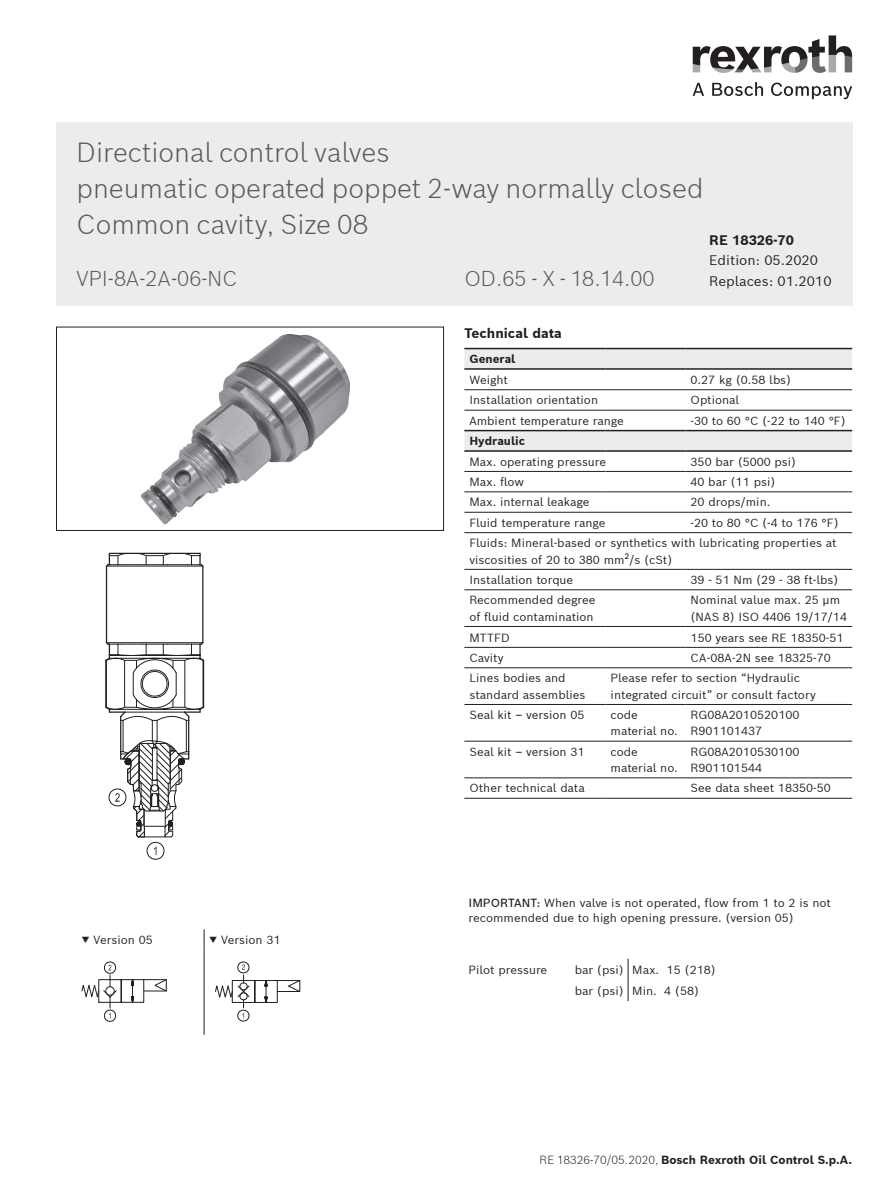
<style>
.page{position:relative;width:893px;height:1191px;background:#fff}
.page>*{position:absolute;margin:0;border:0;box-sizing:border-box;transform-origin:0 0}
._01_2_Titel-Headline{font:300 27px "Bosch Sans";color:#57585a}
._01_2_Titel-Headline-2{font:300 21px "Bosch Sans";color:#57585a}
._04_1_Body_text_9pt{font:13.5px "Bosch Sans";color:#231f20}
._03_1_Subheadline_sp{font:700 13.5px "Bosch Sans";color:#231f20}
._04_1_Body_text_9pt-2{font:700 13.5px "Bosch Sans";color:#231f20}
._07_2_Table_7_7pt_le{font:11.55px/16.4px "Bosch Sans";color:#231f20}
.Technical_data{font:11.55px/15px "Bosch Sans";color:#231f20}
._07_1_Table_Head_7_7{font:700 11.55px "Bosch Sans";color:#231f20}
._07_3_Table_7_7pt_le{font:11.55px "Bosch Sans";color:#231f20}
.s1{font-weight:500}
.s2{font-weight:300}
</style>
<div class="page">
<div style="left:56px;top:122px;width:796px;height:184px;background:#ececee"></div>
<svg style="left:693px;top:83px;width:11px;height:13px"></svg>
<svg style="left:712px;top:82px;width:51px;height:14px"></svg>
<svg style="left:771px;top:83px;width:81px;height:16px"></svg>
<svg style="left:693px;top:35px;width:159px;height:38px"></svg>
<svg style="left:464px;top:349px;width:388px;height:101px"></svg>
<hr style="left:464px;top:741px;width:141px;height:1px;background:#231f20">
<hr style="left:605px;top:741px;width:80px;height:1px;background:#231f20">
<hr style="left:685px;top:741px;width:167px;height:1px;background:#231f20">
<hr style="left:464px;top:667px;width:141px;height:1px;background:#231f20">
<hr style="left:464px;top:704px;width:141px;height:1px;background:#231f20">
<hr style="left:464px;top:389px;width:141px;height:1px;background:#231f20">
<hr style="left:605px;top:389px;width:80px;height:1px;background:#231f20">
<hr style="left:685px;top:389px;width:167px;height:1px;background:#231f20">
<hr style="left:464px;top:410px;width:141px;height:1px;background:#231f20">
<hr style="left:605px;top:410px;width:80px;height:1px;background:#231f20">
<hr style="left:685px;top:410px;width:167px;height:1px;background:#231f20">
<hr style="left:464px;top:471px;width:141px;height:1px;background:#231f20">
<hr style="left:605px;top:471px;width:80px;height:1px;background:#231f20">
<hr style="left:685px;top:471px;width:167px;height:1px;background:#231f20">
<hr style="left:464px;top:491px;width:141px;height:1px;background:#231f20">
<hr style="left:605px;top:491px;width:80px;height:1px;background:#231f20">
<hr style="left:685px;top:491px;width:167px;height:1px;background:#231f20">
<hr style="left:464px;top:512px;width:141px;height:1px;background:#231f20">
<hr style="left:605px;top:512px;width:80px;height:1px;background:#231f20">
<hr style="left:685px;top:512px;width:167px;height:1px;background:#231f20">
<hr style="left:464px;top:532px;width:141px;height:1px;background:#231f20">
<hr style="left:605px;top:532px;width:80px;height:1px;background:#231f20">
<hr style="left:685px;top:532px;width:167px;height:1px;background:#231f20">
<hr style="left:464px;top:569px;width:141px;height:1px;background:#231f20">
<hr style="left:605px;top:569px;width:80px;height:1px;background:#231f20">
<hr style="left:685px;top:569px;width:167px;height:1px;background:#231f20">
<hr style="left:464px;top:589px;width:141px;height:1px;background:#231f20">
<hr style="left:605px;top:589px;width:80px;height:1px;background:#231f20">
<hr style="left:685px;top:589px;width:167px;height:1px;background:#231f20">
<hr style="left:464px;top:626px;width:141px;height:1px;background:#231f20">
<hr style="left:464px;top:647px;width:141px;height:1px;background:#231f20">
<hr style="left:605px;top:626px;width:80px;height:1px;background:#231f20">
<hr style="left:605px;top:647px;width:80px;height:1px;background:#231f20">
<hr style="left:685px;top:626px;width:167px;height:1px;background:#231f20">
<hr style="left:685px;top:647px;width:167px;height:1px;background:#231f20">
<hr style="left:464px;top:777px;width:141px;height:1px;background:#231f20">
<hr style="left:605px;top:777px;width:80px;height:1px;background:#231f20">
<hr style="left:685px;top:777px;width:167px;height:1px;background:#231f20">
<hr style="left:464px;top:348px;width:141px;height:1px;background:#231f20">
<hr style="left:605px;top:348px;width:80px;height:1px;background:#231f20">
<hr style="left:685px;top:348px;width:167px;height:1px;background:#231f20">
<hr style="left:464px;top:368px;width:141px;height:2px;background:#231f20">
<hr style="left:605px;top:368px;width:80px;height:2px;background:#231f20">
<hr style="left:685px;top:368px;width:167px;height:2px;background:#231f20">
<hr style="left:464px;top:430px;width:141px;height:1px;background:#231f20">
<hr style="left:605px;top:430px;width:80px;height:1px;background:#231f20">
<hr style="left:685px;top:430px;width:167px;height:1px;background:#231f20">
<hr style="left:464px;top:450px;width:141px;height:2px;background:#231f20">
<hr style="left:605px;top:450px;width:80px;height:2px;background:#231f20">
<hr style="left:685px;top:450px;width:167px;height:2px;background:#231f20">
<hr style="left:605px;top:667px;width:80px;height:1px;background:#231f20">
<hr style="left:685px;top:667px;width:167px;height:1px;background:#231f20">
<hr style="left:605px;top:704px;width:80px;height:1px;background:#231f20">
<hr style="left:685px;top:704px;width:167px;height:1px;background:#231f20">
<hr style="left:464px;top:798px;width:141px;height:1px;background:#231f20">
<hr style="left:605px;top:798px;width:80px;height:1px;background:#231f20">
<hr style="left:685px;top:798px;width:167px;height:1px;background:#231f20">
<img style="left:56px;top:327px;width:388px;height:204px">
<svg style="left:204px;top:929px;width:1px;height:20px"></svg>
<hr style="left:204px;top:949px;width:1px;height:85px;background:#231f20">
<div style="left:121px;top:979px;width:23px;height:23px;border:1px solid #231f20"></div>
<svg style="left:82px;top:961px;width:40px;height:61px"></svg>
<svg style="left:131px;top:979px;width:3px;height:24px"></svg>
<svg style="left:143px;top:979px;width:24px;height:12px"></svg>
<div style="left:254px;top:980px;width:24px;height:23px;border:1px solid #231f20"></div>
<svg style="left:265px;top:980px;width:3px;height:23px"></svg>
<svg style="left:215px;top:961px;width:41px;height:61px"></svg>
<svg style="left:276px;top:980px;width:25px;height:12px"></svg>
<svg style="left:105px;top:552px;width:100px;height:308px"></svg>
<svg style="left:628px;top:958px;width:1px;height:43px"></svg>
<p class="_01_2_Titel-Headline" style="left:77px;top:134px;width:315px">Directional control valves</p>
<p class="_01_2_Titel-Headline" style="left:77px;top:170px;width:628px">pneumatic operated poppet 2-way normally closed</p>
<p class="_01_2_Titel-Headline" style="left:77px;top:206px;width:293px">Common cavity, Size 08</p>
<p class="_04_1_Body_text_9pt-2" style="left:709px;top:231px;width:86px">RE 18326-70</p>
<p class="_04_1_Body_text_9pt" style="left:709px;top:251px;width:110px">Edition: 05.2020</p>
<p class="_01_2_Titel-Headline-2" style="left:77px;top:264px;width:162px">VPI-8A-2A-06-NC</p>
<p class="_01_2_Titel-Headline-2" style="left:464px;top:264px;width:192px">OD.65 - X - 18.14.00</p>
<p class="_04_1_Body_text_9pt" style="left:709px;top:272px;width:124px">Replaces: 01.2010</p>
<p class="_03_1_Subheadline_sp" style="left:464px;top:324px;width:99px">Technical data</p>
<p class="_07_1_Table_Head_7_7" style="left:469px;top:351px;width:48px">General</p>
<p class="_07_2_Table_7_7pt_le" style="left:469px;top:371px;width:40px">Weight</p>
<p class="_07_2_Table_7_7pt_le" style="left:691px;top:371px;width:102px">0.27 kg (0.58 lbs)</p>
<p class="_07_2_Table_7_7pt_le" style="left:469px;top:391px;width:130px">Installation orientation</p>
<p class="_07_2_Table_7_7pt_le" style="left:691px;top:391px;width:50px">Optional</p>
<p class="_07_2_Table_7_7pt_le" style="left:469px;top:412px;width:156px">Ambient temperature range</p>
<p class="_07_2_Table_7_7pt_le" style="left:691px;top:412px;width:157px">-30 to 60 °C (-22 to 140 °F)</p>
<p class="_07_1_Table_Head_7_7" style="left:469px;top:433px;width:57px">Hydraulic</p>
<p class="_07_2_Table_7_7pt_le" style="left:469px;top:453px;width:138px">Max. operating pressure</p>
<p class="_07_2_Table_7_7pt_le" style="left:691px;top:453px;width:107px">350 bar (5000 psi)</p>
<p class="_07_2_Table_7_7pt_le" style="left:469px;top:473px;width:56px">Max. flow</p>
<p class="_07_2_Table_7_7pt_le" style="left:691px;top:473px;width:86px">40 bar (11 psi)</p>
<p class="_07_2_Table_7_7pt_le" style="left:469px;top:493px;width:122px">Max. internal leakage</p>
<p class="_07_2_Table_7_7pt_le" style="left:691px;top:493px;width:81px">20 drops/min.</p>
<p class="_07_2_Table_7_7pt_le" style="left:469px;top:514px;width:137px">Fluid temperature range</p>
<p class="_07_2_Table_7_7pt_le" style="left:691px;top:514px;width:150px">-20 to 80 °C (-4 to 176 °F)</p>
<p class="_07_2_Table_7_7pt_le" style="left:469px;top:534px;width:369px">Fluids: Mineral-based or synthetics with lubricating properties at viscosities of 20 to 380 mm<sup>2</sup>/s (cSt)</p>
<p class="_07_2_Table_7_7pt_le" style="left:469px;top:571px;width:105px">Installation torque</p>
<p class="_07_2_Table_7_7pt_le" style="left:691px;top:571px;width:149px">39 - 51 Nm (29 - 38 ft-lbs)</p>
<p class="_07_2_Table_7_7pt_le" style="left:469px;top:591px;width:128px">Recommended degree of fluid contamination</p>
<p class="_07_2_Table_7_7pt_le" style="left:691px;top:591px;width:151px">Nominal value max. 25 µm</p>
<p class="_07_2_Table_7_7pt_le" style="left:691px;top:608px;width:158px">(NAS 8) ISO 4406 19/17/14</p>
<p class="_07_2_Table_7_7pt_le" style="left:469px;top:629px;width:42px">MTTFD</p>
<p class="_07_2_Table_7_7pt_le" style="left:691px;top:629px;width:155px">150 years see RE 18350-51</p>
<p class="_07_2_Table_7_7pt_le" style="left:469px;top:649px;width:36px">Cavity</p>
<p class="_07_2_Table_7_7pt_le" style="left:691px;top:649px;width:142px">CA-08A-2N see 18325-70</p>
<p class="_07_2_Table_7_7pt_le" style="left:469px;top:669px;width:118px">Lines bodies and standard assemblies</p>
<p class="_07_2_Table_7_7pt_le" style="left:611px;top:669px;width:207px">Please refer to section “Hydraulic integrated circuit” or consult factory</p>
<p class="_07_2_Table_7_7pt_le" style="left:469px;top:706px;width:117px">Seal kit – version 05</p>
<p class="_07_2_Table_7_7pt_le" style="left:611px;top:706px;width:69px">code material no.</p>
<p class="_07_2_Table_7_7pt_le" style="left:691px;top:706px;width:111px">RG08A2010520100<br>R901101437</p>
<p class="_07_2_Table_7_7pt_le" style="left:469px;top:743px;width:117px">Seal kit – version 31</p>
<p class="_07_2_Table_7_7pt_le" style="left:611px;top:743px;width:69px">code material no.</p>
<p class="_07_2_Table_7_7pt_le" style="left:691px;top:743px;width:110px">RG08A2010530100<br>R901101544</p>
<p class="_07_2_Table_7_7pt_le" style="left:469px;top:779px;width:117px">Other technical data</p>
<p class="_07_2_Table_7_7pt_le" style="left:691px;top:779px;width:142px">See data sheet 18350-50</p>
<p class="_07_3_Table_7_7pt_le" style="left:82px;top:932px;width:73px">▼ Version 05</p>
<p class="_07_3_Table_7_7pt_le" style="left:209px;top:932px;width:73px">▼ Version 31</p>
<p class="Technical_data" style="left:469px;top:894px;width:364px"><span class="s1">IMPORTANT:</span> When valve is not operated, flow from 1 to 2 is not recommended due to high opening pressure. (version 05)</p>
<p class="Technical_data" style="left:469px;top:961px;width:80px">Pilot pressure</p>
<p class="Technical_data" style="left:575px;top:961px;width:51px">bar (psi)</p>
<p class="Technical_data" style="left:632px;top:961px;width:85px">Max. 15 (218)</p>
<p class="Technical_data" style="left:575px;top:982px;width:51px">bar (psi)</p>
<p class="Technical_data" style="left:632px;top:982px;width:68px">Min. 4 (58)</p>
<p class="_07_1_Table_Head_7_7" style="left:540px;top:1151px;width:314px"><span class="s2">RE 18326-70/05.2020,</span> Bosch Rexroth Oil Control S.p.A.</p>
</div>
